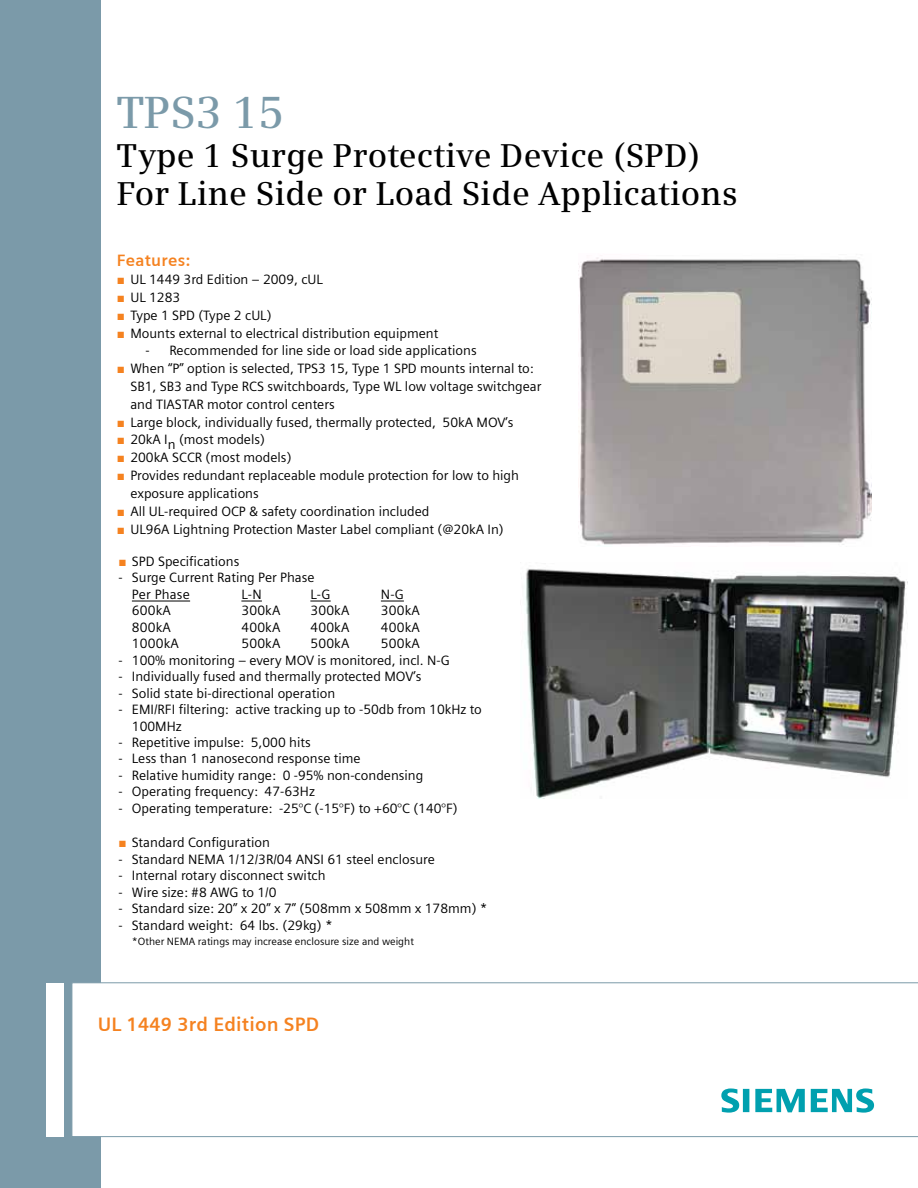
<style>
.page{position:relative;width:918px;height:1188px;background:#fff}
.page>*{position:absolute;margin:0;border:0;box-sizing:border-box;transform-origin:0 0}
.t1{font:600 45px "Siemens Serif OT";letter-spacing:-.005em;color:#7b9aa9}
.t2{font:600 33px/38.2px "Siemens Serif OT";letter-spacing:.005em;color:#000}
.t3{font:700 19.5px "Siemens Sans";letter-spacing:.01em;color:#f58220}
.t4{font:700 16.5px "Siemens Sans";letter-spacing:.015em;color:#f58220}
.t5{font:13.5px/18px "Siemens Sans OT";color:#000}
.t6{font:10.5px "Siemens Sans OT";color:#000}
.s1{font-family:"Arial";color:#f58220}
.s2{font-family:"Siemens Sans"}
</style>
<div class="page">
<div style="left:0;top:0;width:100px;height:1188px;background:#7b9aa9"></div>
<div style="left:47px;top:983px;width:17px;height:153px;background:#fff"></div>
<svg style="left:72px;top:982px;width:846px;height:155px"></svg>
<svg style="left:721px;top:1088px;width:153px;height:25px"></svg>
<img style="left:579px;top:257px;width:292px;height:289px">
<hr style="left:132px;top:601px;width:58px;height:1px;background:#000">
<svg style="left:241px;top:601px;width:21px;height:1px"></svg>
<svg style="left:310px;top:601px;width:21px;height:1px"></svg>
<svg style="left:381px;top:601px;width:23px;height:1px"></svg>
<img style="left:525px;top:569px;width:381px;height:229px">
<h1 class="t1" style="left:117px;top:86px;width:169px">TPS3 15</h1>
<h2 class="t2" style="left:117px;top:136px;width:622px">Type 1 Surge Protective Device (SPD)<br>For Line Side or Load Side Applications</h2>
<p class="t4" style="left:117px;top:251px;width:75px">Features:</p>
<p class="t5" style="left:117px;top:270px;width:208px"><span class="s1">■</span> UL 1449 3rd Edition – 2009, cUL</p>
<p class="t5" style="left:117px;top:288px;width:65px"><span class="s1">■</span> UL 1283</p>
<p class="t5" style="left:117px;top:306px;width:156px"><span class="s1">■</span> Type 1 SPD (Type 2 cUL)</p>
<p class="t5" style="left:117px;top:324px;width:323px"><span class="s1">■</span> Mounts external to electrical distribution equipment</p>
<p class="t5" style="left:145px;top:341px;width:333px"><span class="s2">-</span> Recommended for line side or load side applications</p>
<p class="t5" style="left:130px;top:359px;width:413px;text-indent:-14px"><span class="s1">■</span> When “P” option is selected, TPS3 15, Type 1 SPD mounts internal to:<br>SB1, SB3 and Type RCS switchboards, Type WL low voltage switchgear and TIASTAR motor control centers</p>
<p class="t5" style="left:117px;top:413px;width:398px"><span class="s1">■</span> Large block, individually fused, thermally protected, 50kA MOV’s</p>
<p class="t5" style="left:117px;top:431px;width:150px"><span class="s1">■</span> 20kA In (most models)</p>
<p class="t5" style="left:117px;top:449px;width:176px"><span class="s1">■</span> 200kA SCCR (most models)</p>
<p class="t5" style="left:130px;top:467px;width:390px;text-indent:-14px"><span class="s1">■</span> Provides redundant replaceable module protection for low to high exposure applications</p>
<p class="t5" style="left:117px;top:503px;width:314px"><span class="s1">■</span> All UL-required OCP &amp; safety coordination included</p>
<p class="t5" style="left:117px;top:521px;width:388px"><span class="s1">■</span> UL96A Lightning Protection Master Label compliant (@20kA In)</p>
<p class="t5" style="left:118px;top:552px;width:123px"><span class="s1">■</span> SPD Specifications</p>
<p class="t5" style="left:132px;top:569px;width:184px;line-height:16.5px;text-indent:-14px">- Surge Current Rating Per Phase<br>Per Phase</p>
<p class="t5" style="left:241px;top:585px;width:22px">L-N</p>
<p class="t5" style="left:310px;top:585px;width:22px">L-G</p>
<p class="t5" style="left:381px;top:585px;width:25px">N-G</p>
<p class="t5" style="left:132px;top:601px;width:41px">600kA</p>
<p class="t5" style="left:241px;top:601px;width:41px">300kA</p>
<p class="t5" style="left:310px;top:601px;width:41px">300kA</p>
<p class="t5" style="left:381px;top:601px;width:41px">300kA</p>
<p class="t5" style="left:132px;top:618px;width:41px">800kA</p>
<p class="t5" style="left:241px;top:618px;width:41px">400kA</p>
<p class="t5" style="left:310px;top:618px;width:41px">400kA</p>
<p class="t5" style="left:381px;top:618px;width:41px">400kA</p>
<p class="t5" style="left:132px;top:634px;width:49px">1000kA</p>
<p class="t5" style="left:241px;top:634px;width:41px">500kA</p>
<p class="t5" style="left:310px;top:634px;width:41px">500kA</p>
<p class="t5" style="left:381px;top:634px;width:41px">500kA</p>
<p class="t5" style="left:118px;top:651px;width:333px">- 100% monitoring – every MOV is monitored, incl. N-G</p>
<p class="t5" style="left:118px;top:667px;width:305px">- Individually fused and thermally protected MOV’s</p>
<p class="t5" style="left:118px;top:684px;width:218px">- Solid state bi-directional operation</p>
<p class="t5" style="left:132px;top:701px;width:352px;line-height:16.5px;text-indent:-14px">- EMI/RFI filtering: active tracking up to -50db from 10kHz to<br>100MHz</p>
<p class="t5" style="left:118px;top:733px;width:194px">- Repetitive impulse: 5,000 hits</p>
<p class="t5" style="left:118px;top:750px;width:244px">- Less than 1 nanosecond response time</p>
<p class="t5" style="left:118px;top:766px;width:306px">- Relative humidity range: 0 -95% non-condensing</p>
<p class="t5" style="left:118px;top:783px;width:198px">- Operating frequency: 47-63Hz</p>
<p class="t5" style="left:118px;top:799px;width:341px">- Operating temperature: -25°C (-15°F) to +60°C (140°F)</p>
<p class="t5" style="left:118px;top:834px;width:153px"><span class="s1">■</span> Standard Configuration</p>
<p class="t5" style="left:118px;top:850px;width:318px">- Standard NEMA 1/12/3R/04 ANSI 61 steel enclosure</p>
<p class="t5" style="left:118px;top:867px;width:209px">- Internal rotary disconnect switch</p>
<p class="t5" style="left:118px;top:883px;width:160px">- Wire size: #8 AWG to 1/0</p>
<p class="t5" style="left:118px;top:900px;width:371px">- Standard size: 20” x 20” x 7” (508mm x 508mm x 178mm) *</p>
<p class="t5" style="left:118px;top:916px;width:216px">- Standard weight: 64 lbs. (29kg) *</p>
<p class="t6" style="left:132px;top:936px;width:284px">*Other NEMA ratings may increase enclosure size and weight</p>
<h3 class="t3" style="left:98px;top:1013px;width:223px">UL 1449 3rd Edition SPD</h3>
</div>
